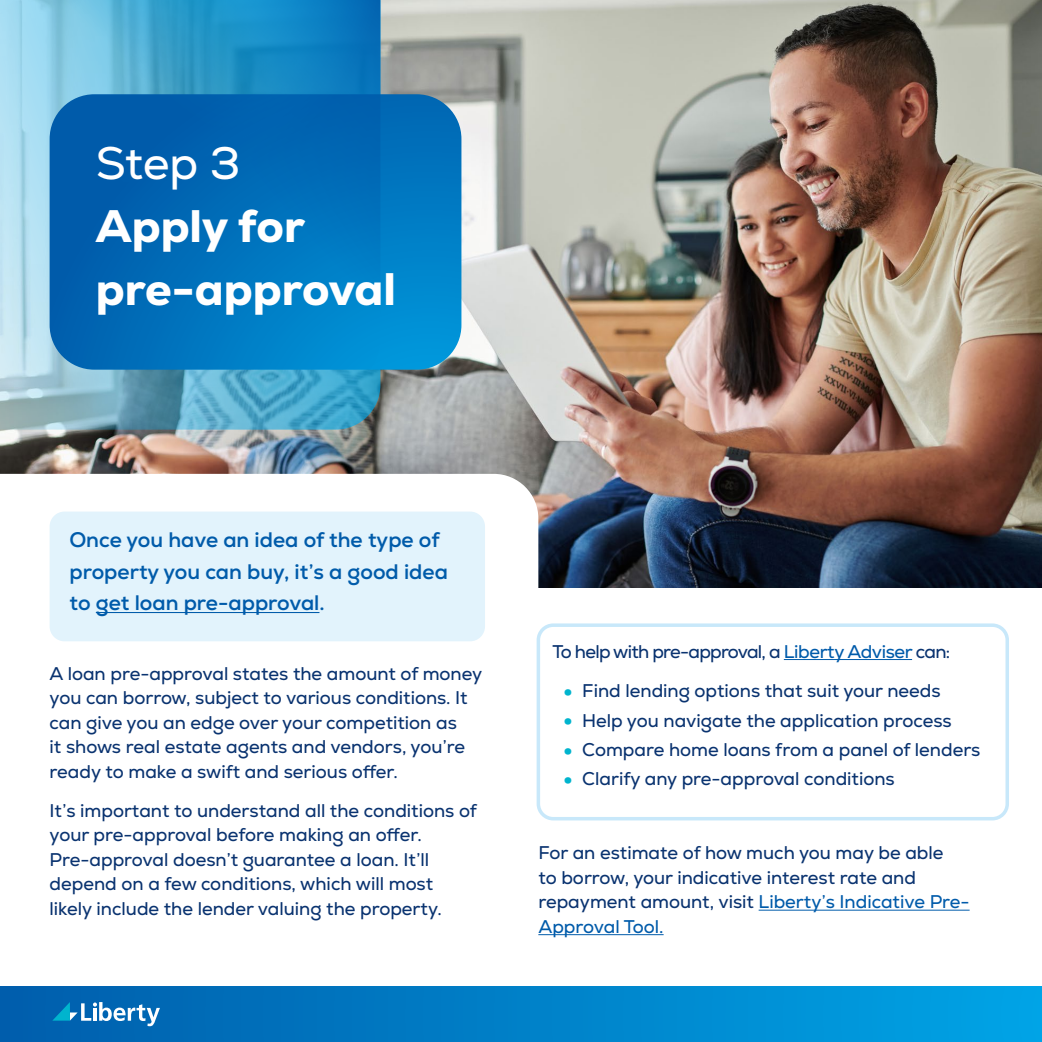
<style>
.page{position:relative;width:1042px;height:1042px;background:#fff}
.page>*{position:absolute;margin:0;border:0;box-sizing:border-box;transform-origin:0 0}
.t1{font:800 45.5px/63px "Nexa";color:#fff}
.t2{font:45.5px "Nexa";color:#fff}
.t3{font:700 21px/31.5px "Nexa";color:#005baa}
.t4{font:18.38px/24.5px "Nexa";color:#0a3370}
.t5{font:18.38px "Nexa";letter-spacing:-.04em;color:#0a3370}
.s1{color:#005baa}
.s2{font-weight:700;font-size:28px;color:#00b4ce}
</style>
<div class="page">
<img style="left:0;top:0;width:1042px;height:587px">
<svg style="left:0;top:474px;width:538px;height:167px"></svg>
<div style="left:50px;top:511px;width:435px;height:130px;background:#e2f3fc;border-radius:15px"></div>
<hr style="left:96px;top:612px;width:223px;height:1px;background:#005baa">
<hr style="left:758px;top:909px;width:211px;height:1px;background:#005baa">
<hr style="left:538px;top:934px;width:125px;height:1px;background:#005baa">
<svg style="left:0;top:387px;width:380px;height:43px;background:#66a7bf"></svg>
<svg style="left:380px;top:94px;width:81px;height:276px;background:#0680c5"></svg>
<hr style="left:784px;top:659px;width:128px;height:1px;background:#005baa">
<div style="left:536px;top:623px;width:473px;height:197px;border:4px solid #c8e8fa;border-radius:15px"></div>
<svg style="left:0;top:0;width:380px;height:387px;background:#2788c4"></svg>
<svg style="left:0;top:986px;width:1042px;height:56px;background:#0081c9"></svg>
<svg style="left:52px;top:1002px;width:108px;height:24px"></svg>
<h1 class="t2" style="left:96px;top:135px;width:146px">Step 3</h1>
<h1 class="t1" style="left:96px;top:195px;width:301px">Apply for pre-approval</h1>
<p class="t3" style="left:69px;top:524px;width:380px">Once you have an idea of the type of property you can buy, it’s a good idea to get loan pre-approval.</p>
<p class="t4" style="left:50px;top:661px;width:434px">A loan pre-approval states the amount of money you can borrow, subject to various conditions. It can give you an edge over your competition as<br>it shows real estate agents and vendors, you’re ready to make a swift and serious offer.</p>
<p class="t4" style="left:50px;top:798px;width:429px">It’s important to understand all the conditions of your pre-approval before making an offer.<br>Pre-approval doesn’t guarantee a loan. It’ll depend on a few conditions, which will most likely include the lender valuing the property.</p>
<p class="t5" style="left:552px;top:640px;width:399px">To help with pre-approval, a <span class="s1">Liberty Adviser</span> can:</p>
<p class="t4" style="left:562px;top:678px;width:380px"><span class="s2">•</span> Find lending options that suit your needs</p>
<p class="t4" style="left:562px;top:708px;width:391px"><span class="s2">•</span> Help you navigate the application process</p>
<p class="t4" style="left:562px;top:737px;width:419px"><span class="s2">•</span> Compare home loans from a panel of lenders</p>
<p class="t4" style="left:562px;top:767px;width:334px"><span class="s2">•</span> Clarify any pre-approval conditions</p>
<p class="t4" style="left:538px;top:841px;width:433px">For an estimate of how much you may be able<br>to borrow, your indicative interest rate and repayment amount, visit <span class="s1">Liberty’s Indicative Pre-Approval Tool.</span></p>
</div>
